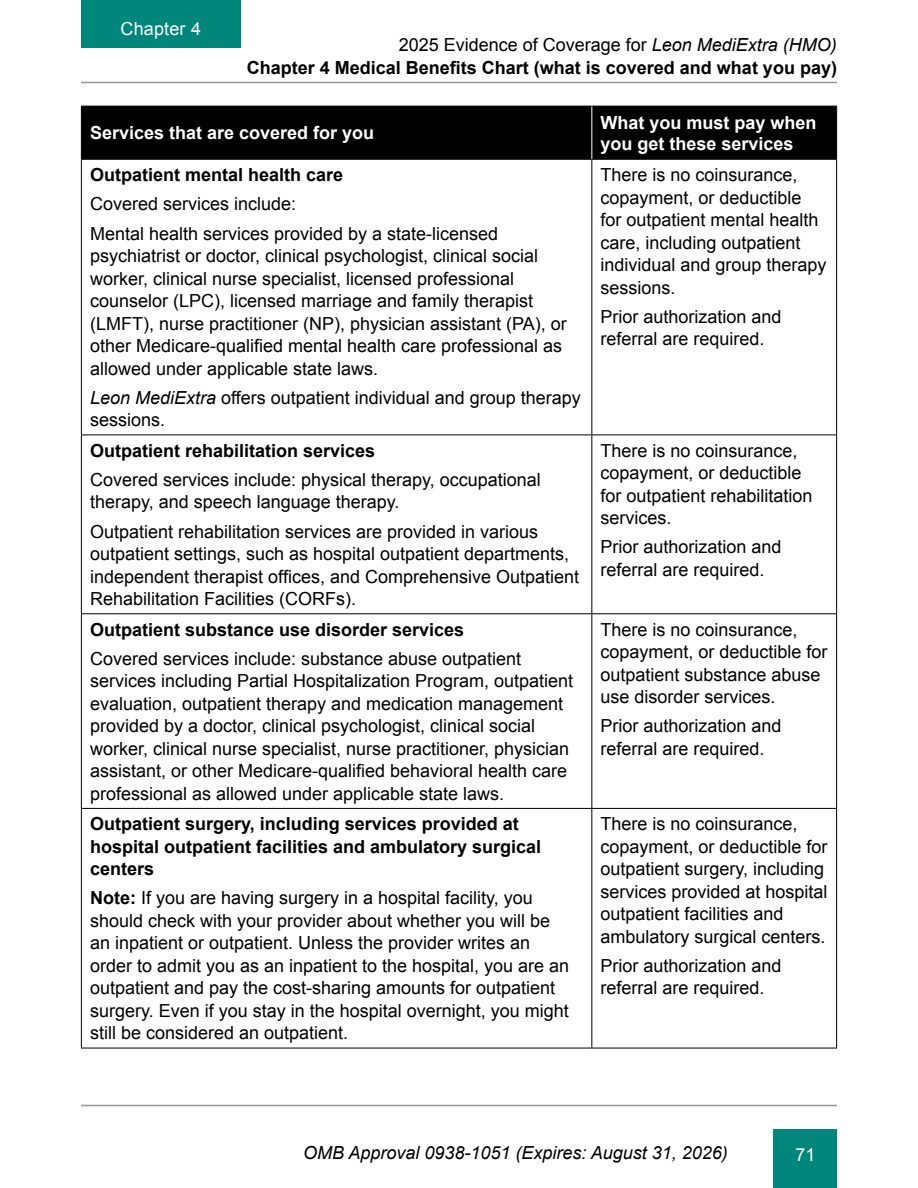
<style>
.page{position:relative;width:918px;height:1188px;background:#fff}
.page>*{position:absolute;margin:0;border:0;box-sizing:border-box;transform-origin:0 0}
.t1{font:18px/22.5px "Arial";color:#000}
.t2{font:700 18px/22.5px "Arial";color:#000;text-align:right}
.t3{font:700 18px/21px "Arial";color:#fff}
.t4{font:italic 18px "Arial";color:#000}
.t5{font:18px "Arial";letter-spacing:.01em;color:#fff}
.s1{font-weight:400}
.s2{font-weight:400;font-style:italic}
.s3{font-style:italic}
.s4{font-weight:700}
</style>
<div class="page">
<hr style="left:81px;top:82px;width:756px;height:1px;background:#939598">
<hr style="left:81px;top:1105px;width:756px;height:1px;background:#939598">
<div style="left:774px;top:1129px;width:63px;height:59px;background:#00867b"></div>
<div style="left:81px;top:0;width:160px;height:48px;background:#00867b"></div>
<div style="left:82px;top:107px;width:754px;height:52px;background:#000"></div>
<hr style="left:81px;top:106px;width:1px;height:53px;background:#000">
<hr style="left:81px;top:106px;width:511px;height:1px;background:#000">
<hr style="left:81px;top:159px;width:511px;height:1px;background:#000">
<hr style="left:592px;top:106px;width:245px;height:1px;background:#000">
<hr style="left:836px;top:106px;width:1px;height:53px;background:#000">
<hr style="left:592px;top:159px;width:245px;height:1px;background:#000">
<hr style="left:81px;top:160px;width:1px;height:275px;background:#000">
<hr style="left:81px;top:435px;width:1px;height:178px;background:#000">
<hr style="left:81px;top:614px;width:1px;height:194px;background:#000">
<hr style="left:81px;top:809px;width:1px;height:239px;background:#000">
<hr style="left:81px;top:435px;width:511px;height:1px;background:#000">
<hr style="left:81px;top:613px;width:511px;height:1px;background:#000">
<hr style="left:81px;top:808px;width:511px;height:1px;background:#000">
<hr style="left:81px;top:1048px;width:511px;height:1px;background:#000">
<hr style="left:591px;top:160px;width:1px;height:275px;background:#000">
<hr style="left:591px;top:435px;width:1px;height:178px;background:#000">
<hr style="left:591px;top:614px;width:1px;height:194px;background:#000">
<hr style="left:591px;top:809px;width:1px;height:239px;background:#000">
<hr style="left:836px;top:160px;width:1px;height:275px;background:#000">
<hr style="left:836px;top:435px;width:1px;height:178px;background:#000">
<hr style="left:836px;top:614px;width:1px;height:194px;background:#000">
<hr style="left:836px;top:809px;width:1px;height:239px;background:#000">
<hr style="left:592px;top:435px;width:245px;height:1px;background:#000">
<hr style="left:592px;top:613px;width:245px;height:1px;background:#000">
<hr style="left:592px;top:808px;width:245px;height:1px;background:#000">
<hr style="left:592px;top:1048px;width:245px;height:1px;background:#000">
<hr style="left:591px;top:106px;width:1px;height:53px;background:#fff">
<p class="t5" style="left:121px;top:17px;width:82px">Chapter 4</p>
<p class="t2" style="left:247px;top:34px;width:592px"><span class="s1">2025 Evidence of Coverage for</span> <span class="s2">Leon MediExtra (HMO)<br></span>Chapter 4 Medical Benefits Chart (what is covered and what you pay)</p>
<p class="t3" style="left:90px;top:123px;width:286px">Services that are covered for you</p>
<p class="t3" style="left:600px;top:113px;width:218px">What you must pay when you get these services</p>
<p class="t2" style="left:90px;top:164px;width:255px">Outpatient mental health care</p>
<p class="t1" style="left:90px;top:190px;width:410px;line-height:29.2px">Covered services include:<br>Mental health services provided by a state-licensed</p>
<p class="t1" style="left:90px;top:245px;width:478px">psychiatrist or doctor, clinical psychologist, clinical social worker, clinical nurse specialist, licensed professional counselor (LPC), licensed marriage and family therapist (LMFT), nurse practitioner (NP), physician assistant (PA), or other Medicare-qualified mental health care professional as allowed under applicable state laws.</p>
<p class="t1" style="left:90px;top:386px;width:492px"><span class="s3">Leon MediExtra</span> offers outpatient individual and group therapy sessions.</p>
<p class="t1" style="left:600px;top:164px;width:228px">There is no coinsurance, copayment, or deductible for outpatient mental health care, including outpatient individual and group therapy sessions.</p>
<p class="t1" style="left:600px;top:305px;width:183px">Prior authorization and referral are required.</p>
<p class="t2" style="left:90px;top:440px;width:287px">Outpatient rehabilitation services</p>
<p class="t1" style="left:90px;top:469px;width:452px">Covered services include: physical therapy, occupational therapy, and speech language therapy.</p>
<p class="t1" style="left:90px;top:520px;width:491px">Outpatient rehabilitation services are provided in various outpatient settings, such as hospital outpatient departments, independent therapist offices, and Comprehensive Outpatient Rehabilitation Facilities (CORFs).</p>
<p class="t2" style="left:90px;top:619px;width:376px">Outpatient substance use disorder services</p>
<p class="t1" style="left:90px;top:647px;width:485px">Covered services include: substance abuse outpatient services including Partial Hospitalization Program, outpatient evaluation, outpatient therapy and medication management provided by a doctor, clinical psychologist, clinical social worker, clinical nurse specialist, nurse practitioner, physician assistant, or other Medicare-qualified behavioral health care professional as allowed under applicable state laws.</p>
<p class="t2" style="left:90px;top:813px;width:453px;text-align:left">Outpatient surgery, including services provided at hospital outpatient facilities and ambulatory surgical centers</p>
<p class="t1" style="left:90px;top:887px;width:481px"><span class="s4">Note:</span> If you are having surgery in a hospital facility, you should check with your provider about whether you will be an inpatient or outpatient. Unless the provider writes an order to admit you as an inpatient to the hospital, you are an outpatient and pay the cost-sharing amounts for outpatient surgery. Even if you stay in the hospital overnight, you might still be considered an outpatient.</p>
<p class="t1" style="left:600px;top:439px;width:214px">There is no coinsurance, copayment, or deductible for outpatient rehabilitation services.</p>
<p class="t1" style="left:600px;top:536px;width:183px">Prior authorization and referral are required.</p>
<p class="t1" style="left:600px;top:618px;width:229px">There is no coinsurance, copayment, or deductible for outpatient substance abuse use disorder services.</p>
<p class="t1" style="left:600px;top:715px;width:183px">Prior authorization and referral are required.</p>
<p class="t1" style="left:600px;top:813px;width:229px">There is no coinsurance, copayment, or deductible for outpatient surgery, including services provided at hospital outpatient facilities and ambulatory surgical centers.</p>
<p class="t1" style="left:600px;top:955px;width:183px">Prior authorization and referral are required.</p>
<p class="t4" style="left:303px;top:1141px;width:426px">OMB Approval 0938-1051 (Expires: August 31, 2026)</p>
<p class="t5" style="left:795px;top:1142px;width:22px">71</p>
</div>
